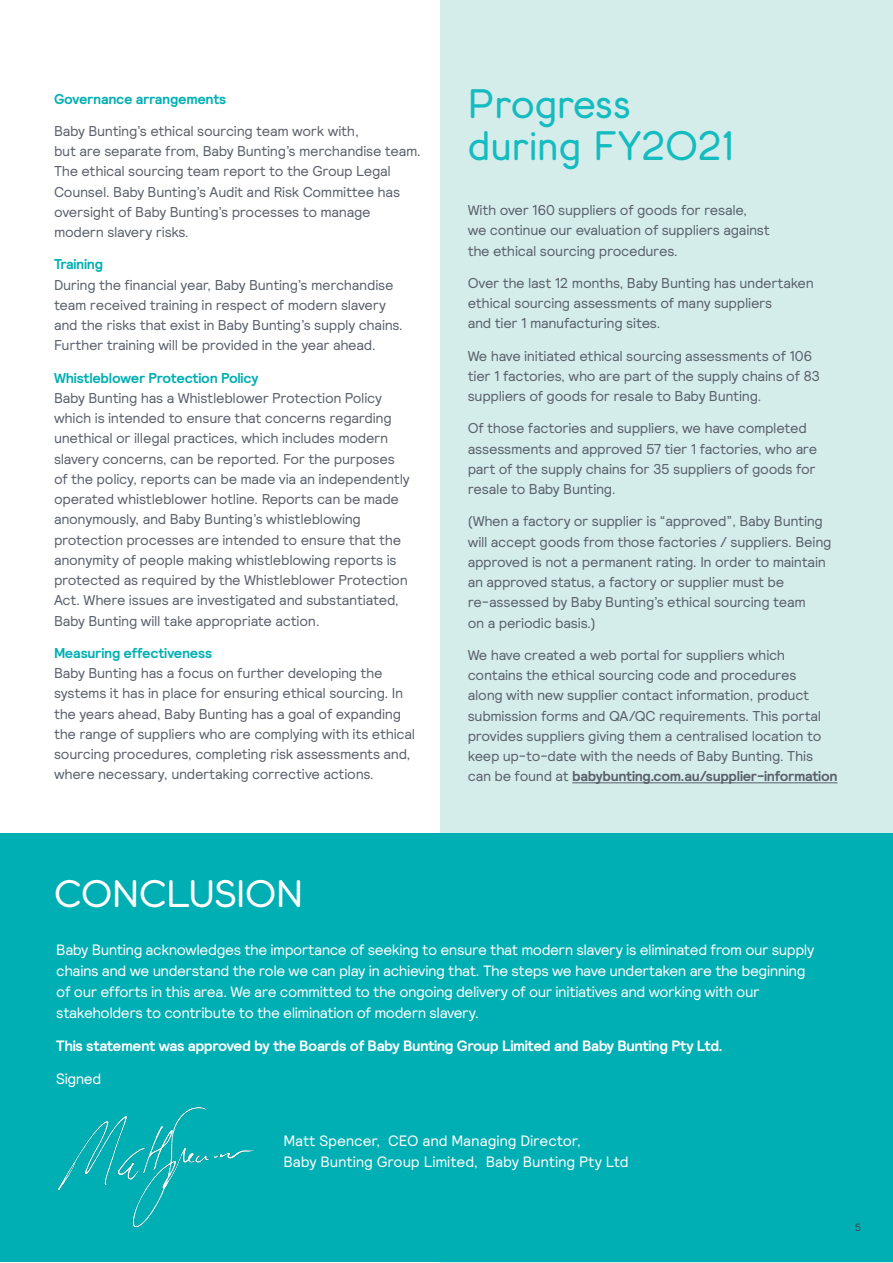
<style>
.page{position:relative;width:893px;height:1263px;background:#fff}
.page>*{position:absolute;margin:0;border:0;box-sizing:border-box;transform-origin:0 0}
.t1{font:42px/42px "BB Leroy Regular";color:#14bbbf}
.t2{font:39px "BB Leroy Regular";letter-spacing:-.01em;color:#fff}
.t3{font:15px/21px "Relative";letter-spacing:-.025em;color:#fff}
.t4{font:700 15px "Relative";letter-spacing:-.03em;color:#fff}
.t5{font:14.25px/20.2px "Relative";letter-spacing:-.02em;color:#595f6a}
.t6{font:700 14.25px "Relative";letter-spacing:-.015em;color:#00afb3}
.t7{font:10.5px "Relative";color:#3e444f}
.s1{font-weight:700}
</style>
<div class="page">
<div style="left:441px;top:0;width:452px;height:1263px;background:#d4edeb"></div>
<div style="left:0;top:833px;width:893px;height:429px;background:#00afb3"></div>
<hr style="left:572px;top:782px;width:266px;height:1px;background:#595f6a">
<img style="left:58px;top:1107px;width:196px;height:121px">
<p class="t6" style="left:54px;top:89px;width:174px">Governance arrangements</p>
<p class="t5" style="left:54px;top:120px;width:369px">Baby Bunting’s ethical sourcing team work with,<br>but are separate from, Baby Bunting’s merchandise team.<br>The ethical sourcing team report to the Group Legal Counsel. Baby Bunting’s Audit and Risk Committee has oversight of Baby Bunting’s processes to manage modern slavery risks.</p>
<p class="t6" style="left:54px;top:255px;width:51px">Training</p>
<p class="t5" style="left:54px;top:274px;width:351px">During the financial year, Baby Bunting’s merchandise team received training in respect of modern slavery and the risks that exist in Baby Bunting’s supply chains.<br>Further training will be provided in the year ahead.</p>
<p class="t6" style="left:54px;top:368px;width:206px">Whistleblower Protection Policy</p>
<p class="t5" style="left:54px;top:387px;width:357px">Baby Bunting has a Whistleblower Protection Policy which is intended to ensure that concerns regarding unethical or illegal practices, which includes modern slavery concerns, can be reported. For the purposes of the policy, reports can be made via an independently operated whistleblower hotline. Reports can be made anonymously, and Baby Bunting’s whistleblowing protection processes are intended to ensure that the anonymity of people making whistleblowing reports is protected as required by the Whistleblower Protection Act. Where issues are investigated and substantiated, Baby Bunting will take appropriate action.</p>
<p class="t6" style="left:54px;top:644px;width:160px">Measuring effectiveness</p>
<p class="t5" style="left:54px;top:663px;width:363px">Baby Bunting has a focus on further developing the systems it has in place for ensuring ethical sourcing. In the years ahead, Baby Bunting has a goal of expanding the range of suppliers who are complying with its ethical sourcing procedures, completing risk assessments and, where necessary, undertaking corrective actions.</p>
<p class="t1" style="left:468px;top:83px;width:268px">Progress during FY2021</p>
<p class="t5" style="left:468px;top:199px;width:304px">With over 160 suppliers of goods for resale,<br>we continue our evaluation of suppliers against the ethical sourcing procedures.</p>
<p class="t5" style="left:468px;top:272px;width:348px">Over the last 12 months, Baby Bunting has undertaken ethical sourcing assessments of many suppliers<br>and tier 1 manufacturing sites.</p>
<p class="t5" style="left:468px;top:345px;width:354px">We have initiated ethical sourcing assessments of 106 tier 1 factories, who are part of the supply chains of 83 suppliers of goods for resale to Baby Bunting.</p>
<p class="t5" style="left:468px;top:418px;width:351px">Of those factories and suppliers, we have completed assessments and approved 57 tier 1 factories, who are part of the supply chains for 35 suppliers of goods for resale to Baby Bunting.</p>
<p class="t5" style="left:468px;top:511px;width:365px">(When a factory or supplier is “approved”, Baby Bunting will accept goods from those factories / suppliers. Being approved is not a permanent rating. In order to maintain an approved status, a factory or supplier must be re-assessed by Baby Bunting’s ethical sourcing team<br>on a periodic basis.)</p>
<p class="t5" style="left:468px;top:644px;width:371px">We have created a web portal for suppliers which contains the ethical sourcing code and procedures<br>along with new supplier contact information, product submission forms and QA/QC requirements. This portal provides suppliers giving them a centralised location to keep up-to-date with the needs of Baby Bunting. This can be found at <span class="s1">babybunting.com.au/supplier-information</span></p>
<p class="t2" style="left:54px;top:871px;width:251px">CONCLUSION</p>
<p class="t3" style="left:56px;top:939px;width:760px">Baby Bunting acknowledges the importance of seeking to ensure that modern slavery is eliminated from our supply chains and we understand the role we can play in achieving that. The steps we have undertaken are the beginning of our efforts in this area. We are committed to the ongoing delivery of our initiatives and working with our stakeholders to contribute to the elimination of modern slavery.</p>
<p class="t4" style="left:56px;top:1036px;width:668px">This statement was approved by the Boards of Baby Bunting Group Limited and Baby Bunting Pty Ltd.</p>
<p class="t3" style="left:56px;top:1068px;width:47px">Signed</p>
<p class="t3" style="left:283px;top:1129px;width:347px">Matt Spencer, CEO and Managing Director,<br>Baby Bunting Group Limited, Baby Bunting Pty Ltd</p>
<p class="t7" style="left:855px;top:1220px;width:8px">5</p>
</div>
